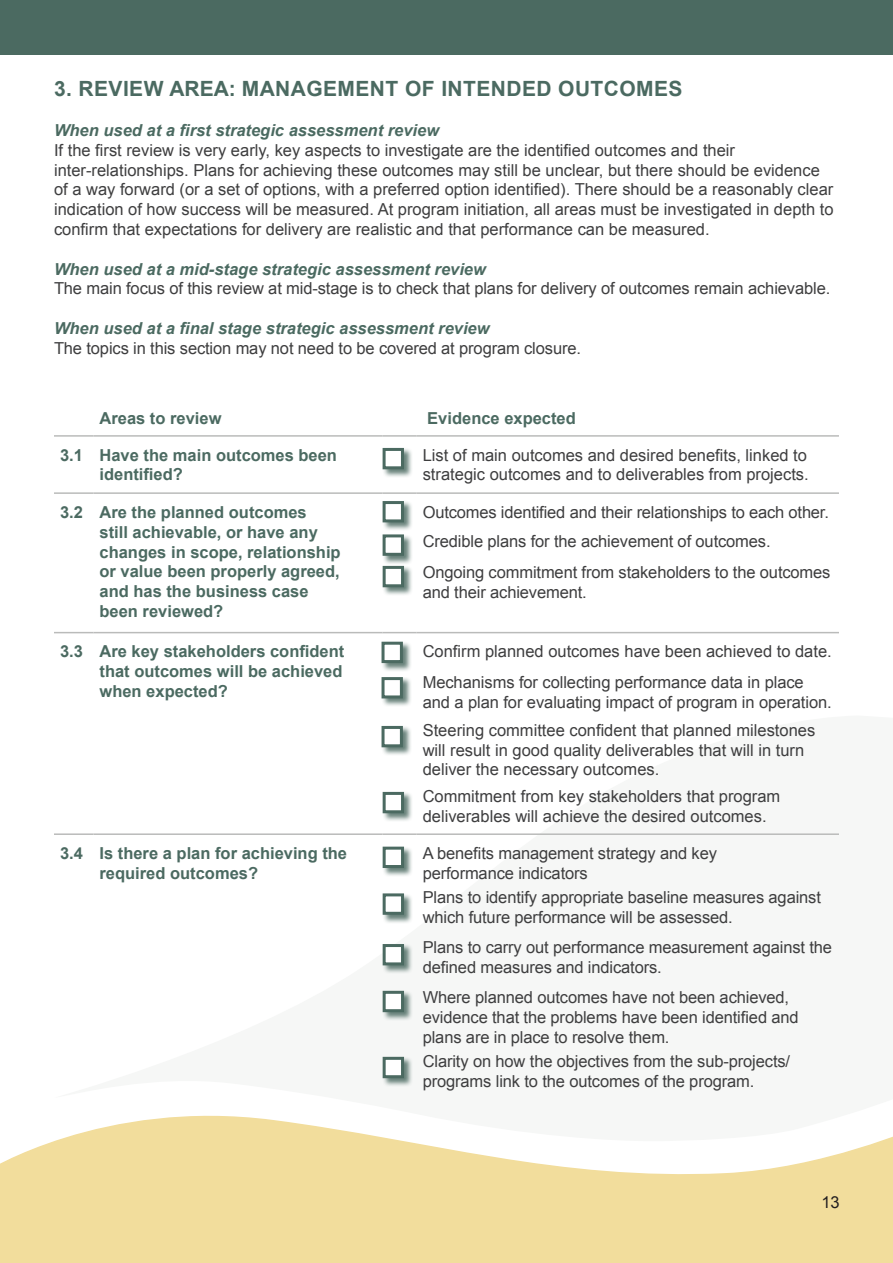
<style>
.page{position:relative;width:893px;height:1263px;background:#fff}
.page>*{position:absolute;margin:0;border:0;box-sizing:border-box;transform-origin:0 0}
.t1{font:700 21px "Arial";letter-spacing:.02em;color:#4b6a61}
.Table_bullets{font:16.5px/19.8px "Arial";letter-spacing:-.005em;color:#3e3e3f}
.table_heading{font:700 16.5px/19.8px "Arial";color:#4b6a61}
.t2{font:16.5px "Arial";color:#231f20}
.s1{font-weight:700;font-style:italic;color:#4b6a61}
</style>
<div class="page">
<svg style="left:0;top:1115px;width:893px;height:148px;fill:#f2dd9c"></svg>
<hr style="left:54px;top:435px;width:40px;height:2px;background:#babbba">
<hr style="left:94px;top:435px;width:289px;height:2px;background:#babbba">
<hr style="left:383px;top:435px;width:34px;height:2px;background:#babbba">
<hr style="left:417px;top:435px;width:422px;height:2px;background:#babbba">
<hr style="left:54px;top:492px;width:40px;height:2px;background:#babbba">
<hr style="left:94px;top:492px;width:289px;height:2px;background:#babbba">
<hr style="left:383px;top:492px;width:34px;height:2px;background:#babbba">
<hr style="left:417px;top:492px;width:422px;height:2px;background:#babbba">
<hr style="left:54px;top:632px;width:40px;height:1px;background:#babbba">
<hr style="left:94px;top:632px;width:289px;height:1px;background:#babbba">
<hr style="left:383px;top:632px;width:34px;height:1px;background:#babbba">
<hr style="left:417px;top:632px;width:422px;height:1px;background:#babbba">
<hr style="left:54px;top:833px;width:40px;height:2px;background:#babbba">
<hr style="left:94px;top:833px;width:289px;height:2px;background:#babbba">
<hr style="left:383px;top:833px;width:34px;height:2px;background:#babbba">
<hr style="left:417px;top:833px;width:422px;height:2px;background:#babbba">
<div style="left:382px;top:447px;width:31px;height:31px;background:#4b6a61;opacity:.84"></div>
<div style="left:383px;top:448px;width:21px;height:21px;background:#fff;border:3px solid #4b6a61"></div>
<div style="left:382px;top:565px;width:31px;height:31px;background:#4b6a61;opacity:.84"></div>
<div style="left:383px;top:566px;width:21px;height:21px;background:#fff;border:3px solid #4b6a61"></div>
<div style="left:382px;top:501px;width:31px;height:30px;background:#4b6a61;opacity:.84"></div>
<div style="left:383px;top:501px;width:21px;height:21px;background:#fff;border:3px solid #4b6a61"></div>
<div style="left:381px;top:641px;width:31px;height:31px;background:#4b6a61;opacity:.84"></div>
<div style="left:382px;top:642px;width:21px;height:21px;background:#fff;border:3px solid #4b6a61"></div>
<div style="left:381px;top:677px;width:31px;height:30px;background:#4b6a61;opacity:.84"></div>
<div style="left:382px;top:677px;width:21px;height:21px;background:#fff;border:3px solid #4b6a61"></div>
<div style="left:381px;top:725px;width:31px;height:31px;background:#4b6a61;opacity:.84"></div>
<div style="left:382px;top:726px;width:21px;height:21px;background:#fff;border:3px solid #4b6a61"></div>
<div style="left:382px;top:534px;width:31px;height:31px;background:#4b6a61;opacity:.84"></div>
<div style="left:383px;top:534px;width:21px;height:22px;background:#fff;border:3px solid #4b6a61"></div>
<div style="left:382px;top:791px;width:31px;height:31px;background:#4b6a61;opacity:.84"></div>
<div style="left:383px;top:792px;width:21px;height:21px;background:#fff;border:3px solid #4b6a61"></div>
<div style="left:0;top:0;width:893px;height:54px;background:#4b6a61"></div>
<div style="left:382px;top:893px;width:31px;height:31px;background:#4b6a61;opacity:.84"></div>
<div style="left:383px;top:893px;width:21px;height:22px;background:#fff;border:3px solid #4b6a61"></div>
<div style="left:382px;top:990px;width:31px;height:31px;background:#4b6a61;opacity:.84"></div>
<div style="left:383px;top:991px;width:21px;height:21px;background:#fff;border:3px solid #4b6a61"></div>
<div style="left:382px;top:1056px;width:31px;height:31px;background:#4b6a61;opacity:.84"></div>
<div style="left:383px;top:1057px;width:21px;height:21px;background:#fff;border:3px solid #4b6a61"></div>
<div style="left:382px;top:943px;width:31px;height:31px;background:#4b6a61;opacity:.84"></div>
<div style="left:383px;top:944px;width:21px;height:21px;background:#fff;border:3px solid #4b6a61"></div>
<div style="left:382px;top:846px;width:31px;height:31px;background:#4b6a61;opacity:.84"></div>
<div style="left:383px;top:847px;width:21px;height:21px;background:#fff;border:3px solid #4b6a61"></div>
<h1 class="t1" style="left:54px;top:75px;width:630px">3. REVIEW AREA: MANAGEMENT OF INTENDED OUTCOMES</h1>
<p class="Table_bullets" style="left:54px;top:120px;width:781px"><span class="s1">When used at a first strategic assessment review<br></span>If the first review is very early, key aspects to investigate are the identified outcomes and their inter-relationships. Plans for achieving these outcomes may still be unclear, but there should be evidence of a way forward (or a set of options, with a preferred option identified). There should be a reasonably clear indication of how success will be measured. At program initiation, all areas must be investigated in depth to confirm that expectations for delivery are realistic and that performance can be measured.</p>
<p class="Table_bullets" style="left:54px;top:259px;width:778px"><span class="s1">When used at a mid-stage strategic assessment review<br></span>The main focus of this review at mid-stage is to check that plans for delivery of outcomes remain achievable.</p>
<p class="Table_bullets" style="left:54px;top:318px;width:528px"><span class="s1">When used at a final stage strategic assessment review<br></span>The topics in this section may not need to be covered at program closure.</p>
<h2 class="table_heading" style="left:100px;top:408px;width:123px">Areas to review</h2>
<h2 class="table_heading" style="left:427px;top:408px;width:150px">Evidence expected</h2>
<p class="table_heading" style="left:60px;top:445px;width:24px">3.1</p>
<p class="table_heading" style="left:100px;top:445px;width:239px">Have the main outcomes been identified?</p>
<p class="Table_bullets" style="left:423px;top:445px;width:388px">List of main outcomes and desired benefits, linked to strategic outcomes and to deliverables from projects.</p>
<p class="table_heading" style="left:60px;top:503px;width:24px">3.2</p>
<p class="table_heading" style="left:100px;top:503px;width:243px">Are the planned outcomes<br>still achievable, or have any changes in scope, relationship or value been properly agreed, and has the business case been reviewed?</p>
<p class="Table_bullets" style="left:423px;top:502px;width:408px">Outcomes identified and their relationships to each other.</p>
<p class="Table_bullets" style="left:423px;top:531px;width:349px">Credible plans for the achievement of outcomes.</p>
<p class="Table_bullets" style="left:423px;top:563px;width:409px">Ongoing commitment from stakeholders to the outcomes and their achievement.</p>
<p class="table_heading" style="left:60px;top:642px;width:24px">3.3</p>
<p class="table_heading" style="left:100px;top:642px;width:246px;text-align:justify">Are key stakeholders confident that outcomes will be achieved when expected?</p>
<p class="Table_bullets" style="left:423px;top:642px;width:411px">Confirm planned outcomes have been achieved to date.</p>
<p class="Table_bullets" style="left:423px;top:672px;width:411px">Mechanisms for collecting performance data in place and a plan for evaluating impact of program in operation.</p>
<p class="Table_bullets" style="left:423px;top:720px;width:394px">Steering committee confident that planned milestones will result in good quality deliverables that will in turn deliver the necessary outcomes.</p>
<p class="Table_bullets" style="left:423px;top:786px;width:359px">Commitment from key stakeholders that program deliverables will achieve the desired outcomes.</p>
<p class="table_heading" style="left:60px;top:844px;width:24px">3.4</p>
<p class="table_heading" style="left:100px;top:844px;width:249px">Is there a plan for achieving the required outcomes?</p>
<p class="Table_bullets" style="left:423px;top:843px;width:296px">A benefits management strategy and key performance indicators</p>
<p class="Table_bullets" style="left:423px;top:887px;width:400px">Plans to identify appropriate baseline measures against which future performance will be assessed.</p>
<p class="Table_bullets" style="left:423px;top:937px;width:411px">Plans to carry out performance measurement against the defined measures and indicators.</p>
<p class="Table_bullets" style="left:423px;top:988px;width:378px">Where planned outcomes have not been achieved, evidence that the problems have been identified and plans are in place to resolve them.</p>
<p class="Table_bullets" style="left:423px;top:1051px;width:369px">Clarity on how the objectives from the sub-projects/ programs link to the outcomes of the program.</p>
<p class="t2" style="left:821px;top:1191px;width:20px">13</p>
</div>
